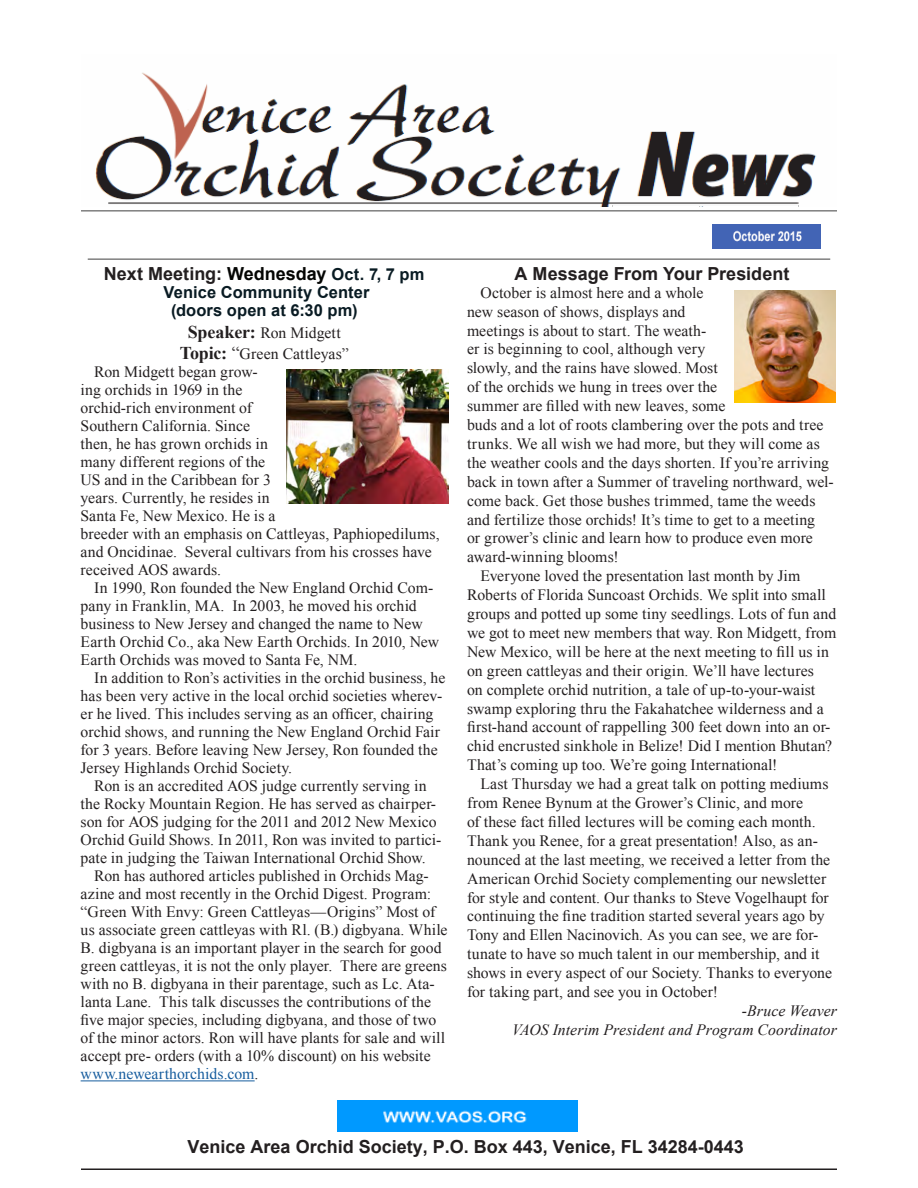
<style>
.page{position:relative;width:918px;height:1188px;background:#fff}
.page>*{position:absolute;margin:0;border:0;box-sizing:border-box;transform-origin:0 0}
.t1{font:700 18px "Arial";color:#231f20}
.t2{font:700 16.5px/18px "Arial";letter-spacing:.005em;color:#091b23;text-align:center}
.t3{font:15.75px/18px "Times New Roman";letter-spacing:.005em;color:#231f20}
.t4{font:italic 15.75px/18.9px "Times New Roman";letter-spacing:.005em;color:#231f20;text-align:right}
.t5{font:15.75px "Times New Roman";letter-spacing:.005em;color:#175d9e}
.s1{color:#040503}
.s2{font-size:16.5px;color:#091b23}
.s3{font-weight:700;font-size:18px}
.s4{font-size:18px}
.s5{color:#231f20}
</style>
<div class="page">
<img style="left:712px;top:225px;width:108px;height:23px">
<hr style="left:81px;top:210px;width:756px;height:2px;background:#7f7f7f">
<img style="left:95px;top:72px;width:722px;height:134px">
<hr style="left:88px;top:258px;width:742px;height:2px;background:#7f7f7f">
<hr style="left:81px;top:1168px;width:756px;height:2px;background:#231f20">
<img style="left:338px;top:1101px;width:239px;height:30px">
<hr style="left:81px;top:1081px;width:174px;height:1px;background:#175d9e">
<img style="left:734px;top:290px;width:101px;height:113px">
<img style="left:286px;top:369px;width:162px;height:135px">
<p class="t1" style="left:104px;top:262px;width:322px">Next Meeting: <span class="s1">Wednesday</span> <span class="s2">Oct. 7, 7 pm</span></p>
<p class="t2" style="left:163px;top:284px;width:208px">Venice Community Center (doors open at 6:30 pm)</p>
<p class="t3" style="left:180px;top:321px;width:170px;line-height:21.6px;text-align:center"><span class="s3">Speaker:</span> Ron Midgett<br><span class="s3">Topic:</span> <span class="s4">“</span>Green Cattleyas”</p>
<p class="t3" style="left:81px;top:363px;width:361px;text-indent:13px">Ron Midgett began grow-<br>ing orchids in 1969 in the<br>orchid-rich environment of<br>Southern California. Since<br>then, he has grown orchids in<br>many different regions of the<br>US and in the Caribbean for 3<br>years. Currently, he resides in<br>Santa Fe, New Mexico. He is a<br>breeder with an emphasis on Cattleyas, Paphiopedilums, and Oncidinae. Several cultivars from his crosses have received AOS awards.</p>
<p class="t3" style="left:81px;top:579px;width:360px;text-indent:13px">In 1990, Ron founded the New England Orchid Com&shy;pany in Franklin, MA. In 2003, he moved his orchid business to New Jersey and changed the name to New Earth Orchid Co., aka New Earth Orchids. In 2010, New Earth Orchids was moved to Santa Fe, NM.</p>
<p class="t3" style="left:81px;top:669px;width:366px;text-indent:13px">In addition to Ron’s activities in the orchid business, he has been very active in the local orchid societies wherev&shy;er he lived. This includes serving as an officer, chairing orchid shows, and running the New England Orchid Fair for 3 years. Before leaving New Jersey, Ron founded the Jersey Highlands Orchid Society.</p>
<p class="t3" style="left:94px;top:777px;width:334px">Ron is an accredited AOS judge currently serving in</p>
<p class="t3" style="left:81px;top:795px;width:357px">the Rocky Mountain Region. He has served as chairper-</p>
<p class="t3" style="left:81px;top:813px;width:357px">son for AOS judging for the 2011 and 2012 New Mexico</p>
<p class="t3" style="left:81px;top:831px;width:362px">Orchid Guild Shows. In 2011, Ron was invited to partici-</p>
<p class="t3" style="left:81px;top:849px;width:347px">pate in judging the Taiwan International Orchid Show.</p>
<p class="t3" style="left:94px;top:867px;width:336px">Ron has authored articles published in Orchids Mag-</p>
<p class="t3" style="left:81px;top:885px;width:352px">azine and most recently in the Orchid Digest. Program:</p>
<p class="t3" style="left:81px;top:903px;width:356px">“Green With Envy: Green Cattleyas—Origins” Most of</p>
<p class="t3" style="left:81px;top:921px;width:368px">us associate green cattleyas with Rl. (B.) digbyana. While</p>
<p class="t3" style="left:81px;top:939px;width:362px">B. digbyana is an important player in the search for good</p>
<p class="t3" style="left:81px;top:957px;width:368px">green cattleyas, it is not the only player. There are greens</p>
<p class="t3" style="left:81px;top:975px;width:356px">with no B. digbyana in their parentage, such as Lc. Ata-</p>
<p class="t3" style="left:81px;top:993px;width:352px">lanta Lane. This talk discusses the contributions of the</p>
<p class="t3" style="left:81px;top:1011px;width:357px">five major species, including digbyana, and those of two</p>
<p class="t3" style="left:81px;top:1029px;width:366px">of the minor actors. Ron will have plants for sale and will</p>
<p class="t3" style="left:81px;top:1047px;width:352px">accept pre- orders (with a 10% discount) on his website</p>
<p class="t5" style="left:81px;top:1063px;width:179px">www.newearthorchids.com<span class="s5">.</span></p>
<p class="t1" style="left:515px;top:262px;width:276px">A Message From Your President</p>
<p class="t3" style="left:481px;top:283px;width:224px">October is almost here and a whole</p>
<p class="t3" style="left:467px;top:302px;width:220px">new season of shows, displays and</p>
<p class="t3" style="left:467px;top:321px;width:241px">meetings is about to start. The weath-</p>
<p class="t3" style="left:467px;top:340px;width:240px">er is beginning to cool, although very</p>
<p class="t3" style="left:467px;top:359px;width:252px">slowly, and the rains have slowed. Most</p>
<p class="t3" style="left:467px;top:378px;width:252px">of the orchids we hung in trees over the</p>
<p class="t3" style="left:467px;top:397px;width:260px">summer are filled with new leaves, some</p>
<p class="t3" style="left:467px;top:416px;width:358px">buds and a lot of roots clambering over the pots and tree</p>
<p class="t3" style="left:467px;top:434px;width:354px">trunks. We all wish we had more, but they will come as</p>
<p class="t3" style="left:467px;top:453px;width:363px">the weather cools and the days shorten. If you’re arriving</p>
<p class="t3" style="left:467px;top:472px;width:368px">back in town after a Summer of traveling northward, wel-</p>
<p class="t3" style="left:467px;top:491px;width:350px">come back. Get those bushes trimmed, tame the weeds</p>
<p class="t3" style="left:467px;top:510px;width:350px">and fertilize those orchids! It’s time to get to a meeting</p>
<p class="t3" style="left:467px;top:529px;width:347px">or grower’s clinic and learn how to produce even more</p>
<p class="t3" style="left:467px;top:548px;width:153px">award-winning blooms!</p>
<p class="t3" style="left:481px;top:567px;width:321px">Everyone loved the presentation last month by Jim</p>
<p class="t3" style="left:467px;top:586px;width:360px">Roberts of Florida Suncoast Orchids. We split into small</p>
<p class="t3" style="left:467px;top:605px;width:371px">groups and potted up some tiny seedlings. Lots of fun and</p>
<p class="t3" style="left:467px;top:623px;width:371px">we got to meet new members that way. Ron Midgett, from</p>
<p class="t3" style="left:467px;top:642px;width:364px">New Mexico, will be here at the next meeting to fill us in</p>
<p class="t3" style="left:467px;top:661px;width:348px">on green cattleyas and their origin. We’ll have lectures</p>
<p class="t3" style="left:467px;top:680px;width:350px">on complete orchid nutrition, a tale of up-to-your-waist</p>
<p class="t3" style="left:467px;top:699px;width:358px">swamp exploring thru the Fakahatchee wilderness and a</p>
<p class="t3" style="left:467px;top:718px;width:365px">first-hand account of rappelling 300 feet down into an or-</p>
<p class="t3" style="left:467px;top:737px;width:367px">chid encrusted sinkhole in Belize! Did I mention Bhutan?</p>
<p class="t3" style="left:467px;top:756px;width:312px">That’s coming up too. We’re going International!</p>
<p class="t3" style="left:481px;top:775px;width:349px">Last Thursday we had a great talk on potting mediums</p>
<p class="t3" style="left:467px;top:794px;width:338px">from Renee Bynum at the Grower’s Clinic, and more</p>
<p class="t3" style="left:467px;top:812px;width:350px">of these fact filled lectures will be coming each month.</p>
<p class="t3" style="left:467px;top:831px;width:352px">Thank you Renee, for a great presentation! Also, as an-</p>
<p class="t3" style="left:467px;top:850px;width:365px">nounced at the last meeting, we received a letter from the</p>
<p class="t3" style="left:467px;top:869px;width:361px">American Orchid Society complementing our newsletter</p>
<p class="t3" style="left:467px;top:888px;width:363px">for style and content. Our thanks to Steve Vogelhaupt for</p>
<p class="t3" style="left:467px;top:907px;width:359px">continuing the fine tradition started several years ago by</p>
<p class="t3" style="left:467px;top:926px;width:353px">Tony and Ellen Nacinovich. As you can see, we are for-</p>
<p class="t3" style="left:467px;top:945px;width:354px">tunate to have so much talent in our membership, and it</p>
<p class="t3" style="left:467px;top:964px;width:367px">shows in every aspect of our Society. Thanks to everyone</p>
<p class="t3" style="left:467px;top:983px;width:252px">for taking part, and see you in October!</p>
<p class="t4" style="left:512px;top:1001px;width:326px">-Bruce Weaver<br>VAOS Interim President and Program Coordinator</p>
<p class="t1" style="left:188px;top:1135px;width:558px">Venice Area Orchid Society, P.O. Box 443, Venice, FL 34284-0443</p>
</div>
